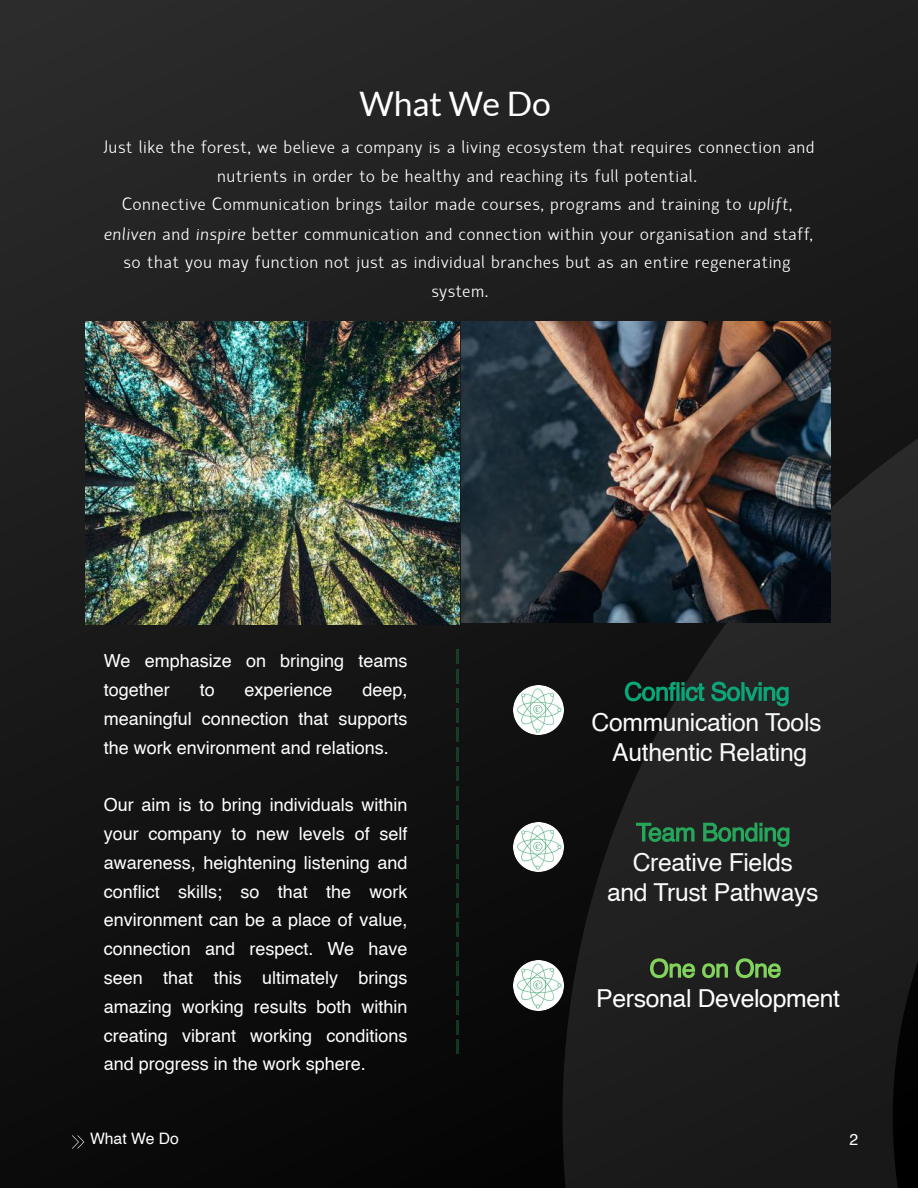
<style>
.page{position:relative;width:918px;height:1188px;background:#fff}
.page>*{position:absolute;margin:0;border:0;box-sizing:border-box;transform-origin:0 0}
.t1{font:33.75px "Lato";color:#fff}
.t2{font:24.75px/30.3px "Helvetica";letter-spacing:-.015em;color:#fafafa;text-align:center}
.t3{font:24.75px "Helvetica";letter-spacing:-.015em;color:#fff}
.t4{font:18px/28.8px "Helvetica";color:#fff;text-align:justify}
.t5{font:300 18px/28.8px "Hattori Hanzo";letter-spacing:.065em;color:#fff;text-align:center}
.t6{font:15.75px "Helvetica";color:#fff}
.s1{font-style:italic}
</style>
<div class="page">
<div style="left:0;top:0;width:918px;height:1188px;background:linear-gradient(to bottom,#282828,#080808)"></div>
<svg style="left:563px;top:291px;width:355px;height:897px"></svg>
<svg style="left:650px;top:958px;width:131px;height:20px"></svg>
<svg style="left:636px;top:823px;width:153px;height:24px"></svg>
<svg style="left:625px;top:682px;width:164px;height:24px"></svg>
<svg style="left:457px;top:650px;width:2px;height:403px"></svg>
<img style="left:462px;top:322px;width:369px;height:300px">
<svg style="left:72px;top:1135px;width:12px;height:14px"></svg>
<img style="left:514px;top:685px;width:49px;height:50px">
<img style="left:514px;top:822px;width:49px;height:50px">
<img style="left:514px;top:961px;width:49px;height:49px">
<img style="left:85px;top:321px;width:375px;height:304px">
<h1 class="t1" style="left:359px;top:83px;width:193px">What We Do</h1>
<p class="t5" style="left:104px;top:133px;width:712px">Just like the forest, we believe a company is a living ecosystem that requires connection and nutrients in order to be healthy and reaching its full potential.<br>Connective Communication brings tailor made courses, programs and training to <span class="s1">uplift</span>, <span class="s1">enliven</span> and <span class="s1">inspire</span> better communication and connection within your organisation and staff, so that you may function not just as individual branches but as an entire regenerating system.</p>
<p class="t4" style="left:104px;top:648px;width:305px;line-height:29.2px">We emphasize on bringing teams together</p>
<p class="t4" style="left:104px;top:677px;width:305px;text-indent:259px">deep, meaningful connection that supports the work environment and relations.</p>
<p class="t4" style="left:200px;top:677px;width:16px">to</p>
<p class="t4" style="left:245px;top:677px;width:90px">experience</p>
<p class="t4" style="left:104px;top:792px;width:305px">Our aim is to bring individuals within your company to new levels of self awareness, heightening listening and confl ict skills; so that the work environment can be a place of value, connection and respect. We have seen that this ultimately brings amazing working results both within creating vibrant working conditions and progress in the work sphere.</p>
<h2 class="t2" style="left:591px;top:710px;width:232px;line-height:29.2px">Communication Tools<br>Authentic Relating</h2>
<h2 class="t2" style="left:607px;top:849px;width:213px">Creative Fields<br>and Trust Pathways</h2>
<h2 class="t3" style="left:596px;top:988px;width:245px">Personal Development</h2>
<p class="t6" style="left:90px;top:1132px;width:90px">What We Do</p>
<p class="t6" style="left:850px;top:1133px;width:10px">2</p>
</div>
